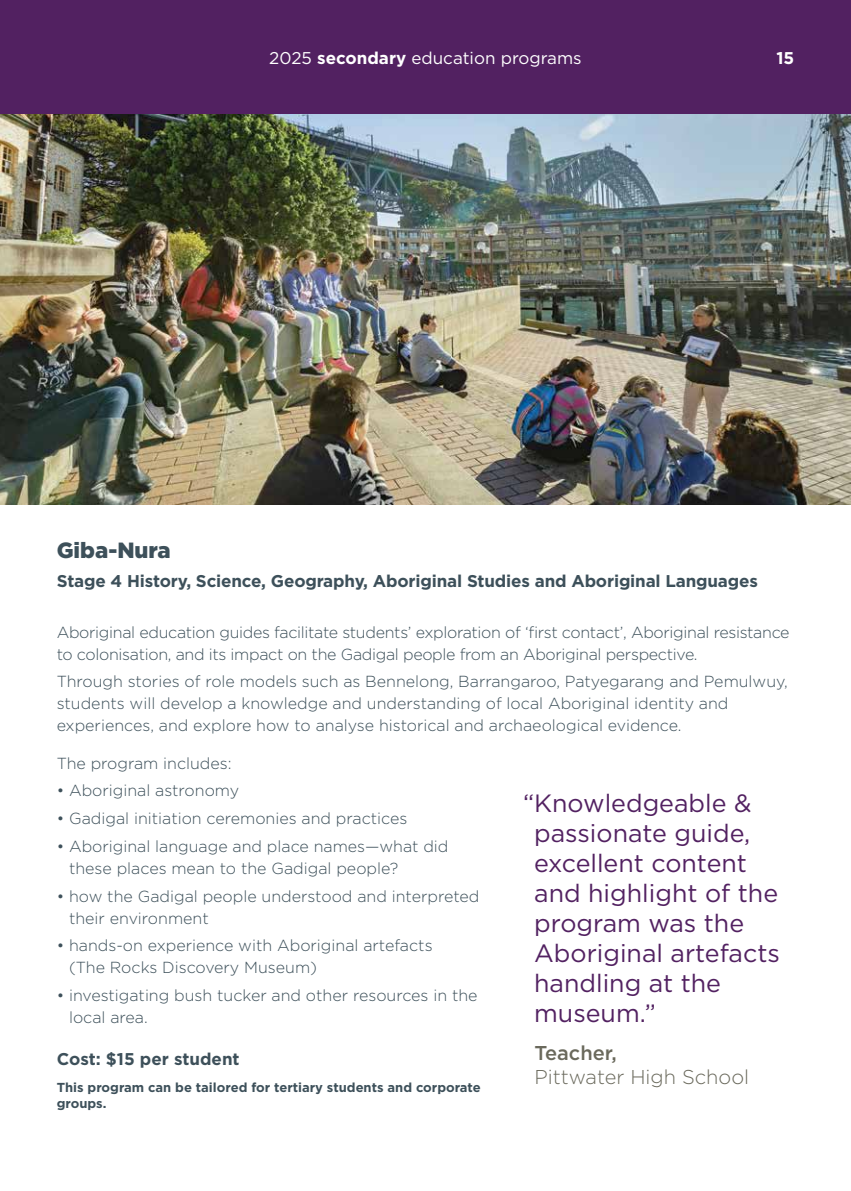
<style>
.page{position:relative;width:851px;height:1191px;background:#fff}
.page>*{position:absolute;margin:0;border:0;box-sizing:border-box;transform-origin:0 0}
.t1{font:25px/30px "Gotham";color:#522161}
.t2{font:900 22px "Gotham";color:#3d505a}
.t3{font:300 20px "Gotham";color:#6a695c}
.t4{font:500 20px "Gotham";color:#6a695c}
.t5{font:700 17px "Gotham";letter-spacing:-.01em;color:#3d505a}
.t6{font:17px "Gotham";color:#fff}
.t7{font:700 17px "Gotham";color:#fff}
.t8{font:300 16px/22px "Gotham";color:#3d505a}
.t9{font:300 16px/22px "Gotham";letter-spacing:-.02em;color:#3d505a}
.t10{font:700 13px/16px "Gotham";color:#3d505a}
.s1{font-weight:700}
</style>
<div class="page">
<img style="left:0;top:113px;width:850px;height:392px">
<div style="left:0;top:0;width:850px;height:113px;background:#522161"></div>
<p class="t6" style="left:269px;top:47px;width:314px">2025 <span class="s1">secondary</span> education programs</p>
<p class="t7" style="left:776px;top:47px;width:19px">15</p>
<h2 class="t2" style="left:57px;top:535px;width:115px">Giba-Nura</h2>
<p class="t5" style="left:57px;top:569px;width:702px">Stage 4 History, Science, Geography, Aboriginal Studies and Aboriginal Languages</p>
<p class="t9" style="left:57px;top:620px;width:734px">Aboriginal education guides facilitate students’ exploration of ‘first contact’, Aboriginal resistance to colonisation, and its impact on the Gadigal people from an Aboriginal perspective.</p>
<p class="t8" style="left:57px;top:670px;width:732px">Through stories of role models such as Bennelong, Barrangaroo, Patyegarang and Pemulwuy, students will develop a knowledge and understanding of local Aboriginal identity and experiences, and explore how to analyse historical and archaeological evidence.</p>
<p class="t8" style="left:57px;top:751px;width:176px">The program includes:</p>
<p class="t8" style="left:57px;top:779px;width:184px">• Aboriginal astronomy</p>
<p class="t8" style="left:57px;top:807px;width:352px">• Gadigal initiation ceremonies and practices</p>
<p class="t8" style="left:69px;top:834px;width:381px;text-indent:-12px">• Aboriginal language and place names—what did these places mean to the Gadigal people?</p>
<p class="t8" style="left:69px;top:884px;width:412px;text-indent:-12px">• how the Gadigal people understood and interpreted their environment</p>
<p class="t8" style="left:69px;top:934px;width:365px;text-indent:-12px">• hands-on experience with Aboriginal artefacts (The Rocks Discovery Museum)</p>
<p class="t8" style="left:69px;top:983px;width:410px;text-indent:-12px">• investigating bush tucker and other resources in the local area.</p>
<p class="t5" style="left:57px;top:1047px;width:184px">Cost: $15 per student</p>
<p class="t10" style="left:57px;top:1079px;width:425px">This program can be tailored for tertiary students and corporate groups.</p>
<h1 class="t1" style="left:534px;top:787px;width:247px;text-indent:-11px">“Knowledgeable &amp; passionate guide, excellent content and highlight of the program was the<br>Aboriginal artefacts handling at the museum.”</h1>
<p class="t4" style="left:534px;top:1039px;width:84px">Teacher,</p>
<p class="t3" style="left:534px;top:1064px;width:216px">Pittwater High School</p>
</div>
